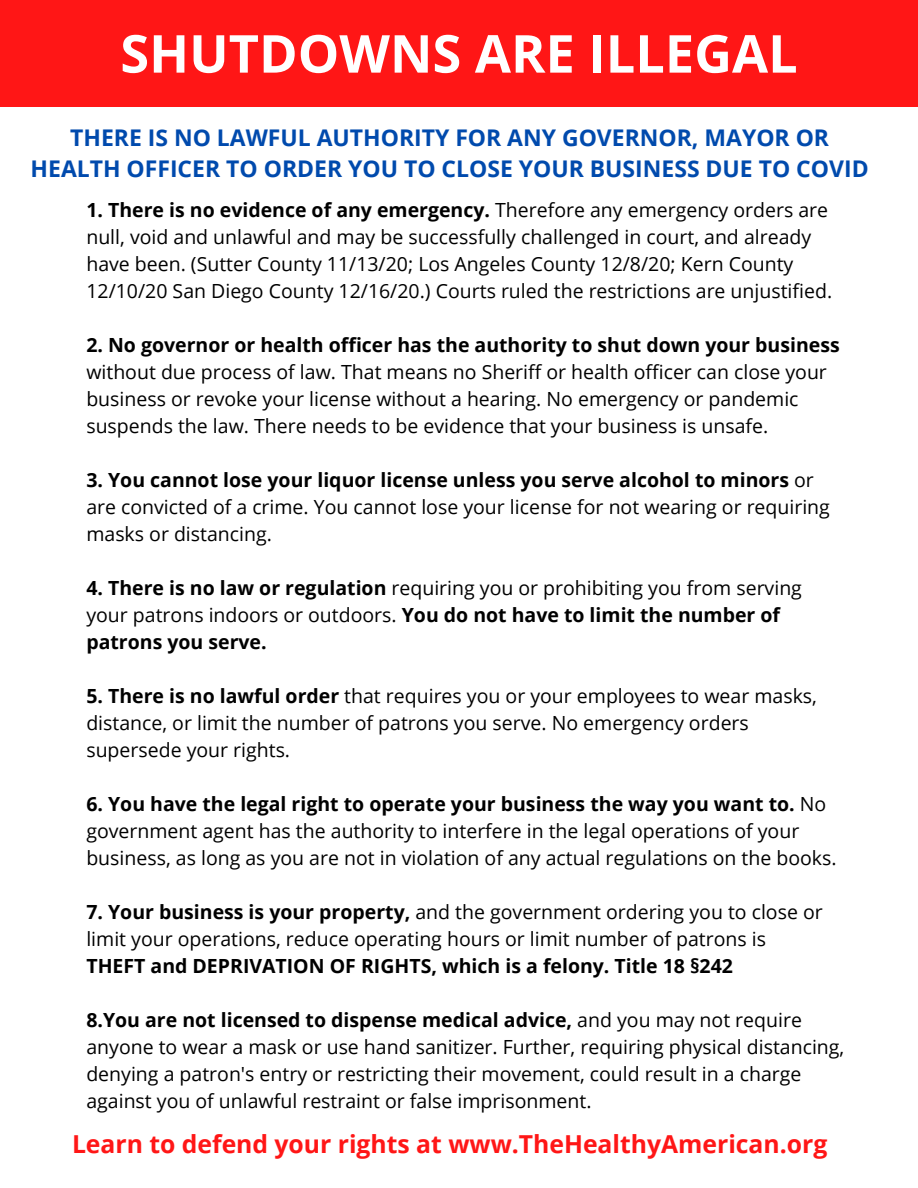
<style>
.page{position:relative;width:918px;height:1188px;background:#fff}
.page>*{position:absolute;margin:0;border:0;box-sizing:border-box;transform-origin:0 0}
.t1{font:700 52.35px "Open Sans";color:#fff}
.t2{font:700 24.75px "Open Sans";color:#ff1616}
.t3{font:700 22.95px/31.7px "Open Sans";color:#004aad;text-align:center}
.t4{font:19.5px/27px "Open Sans";color:#000}
.t5{font:700 19.5px/27px "Open Sans";color:#000}
.s1{font-weight:700}
.s2{font-weight:400}
</style>
<div class="page">
<div style="left:0;top:0;width:918px;height:106px;background:#ff1616"></div>
<p class="t1" style="left:120px;top:17px;width:679px">SHUTDOWNS ARE ILLEGAL</p>
<p class="t3" style="left:31px;top:121px;width:840px">THERE IS NO LAWFUL AUTHORITY FOR ANY GOVERNOR, MAYOR OR<br>HEALTH OFFICER TO ORDER YOU TO CLOSE YOUR BUSINESS DUE TO COVID</p>
<p class="t4" style="left:86px;top:196px;width:747px"><span class="s1">1. There is no evidence of any emergency.</span> Therefore any emergency orders are null, void and unlawful and may be successfully challenged in court, and already have been. (Sutter County 11/13/20; Los Angeles County 12/8/20; Kern County 12/10/20 San Diego County 12/16/20.) Courts ruled the restrictions are unjustified.</p>
<p class="t4" style="left:86px;top:331px;width:755px"><span class="s1">2. No governor or health officer has the authority to shut down your business </span>without due process of law. That means no Sheriff or health officer can close your business or revoke your license without a hearing. No emergency or pandemic suspends the law. There needs to be evidence that your business is unsafe.</p>
<p class="t4" style="left:86px;top:466px;width:745px"><span class="s1">3. You cannot lose your liquor license unless you serve alcohol to minors</span> or are convicted of a crime. You cannot lose your license for not wearing or requiring masks or distancing.</p>
<p class="t5" style="left:86px;top:574px;width:717px">4. There is no law or regulation <span class="s2">requiring you or prohibiting you from serving your patrons indoors or outdoors.</span> You do not have to limit the number of patrons you serve.</p>
<p class="t4" style="left:86px;top:682px;width:732px"><span class="s1">5. There is no lawful order</span> that requires you or your employees to wear masks, distance, or limit the number of patrons you serve. No emergency orders supersede your rights.</p>
<p class="t4" style="left:86px;top:790px;width:752px"><span class="s1">6. You have the legal right to operate your business the way you want to.</span> No government agent has the authority to interfere in the legal operations of your business, as long as you are not in violation of any actual regulations on the books.</p>
<p class="t4" style="left:86px;top:898px;width:738px"><span class="s1">7. Your business is your property,</span> and the government ordering you to close or limit your operations, reduce operating hours or limit number of patrons is</p>
<p class="t5" style="left:86px;top:952px;width:648px">THEFT and DEPRIVATION OF RIGHTS, which is a felony. Title 18 §242</p>
<p class="t4" style="left:86px;top:1006px;width:759px"><span class="s1">8.You are not licensed to dispense medical advice,</span> and you may not require anyone to wear a mask or use hand sanitizer. Further, requiring physical distancing, denying a patron's entry or restricting their movement, could result in a charge against you of unlawful restraint or false imprisonment.</p>
<p class="t2" style="left:72px;top:1127px;width:757px">Learn to defend your rights at www.TheHealthyAmerican.org</p>
</div>
